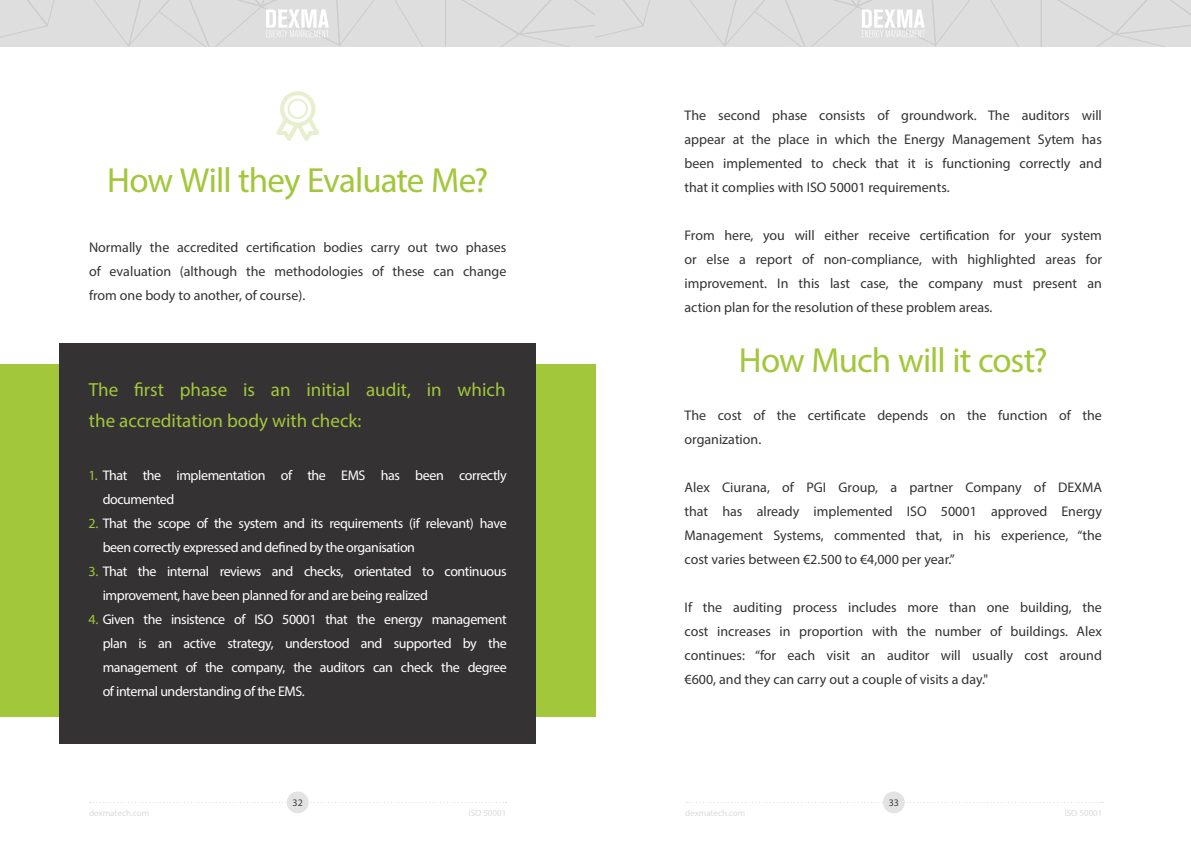
<style>
.page{position:relative;width:1191px;height:842px;background:#fff}
.page>*{position:absolute;margin:0;border:0;box-sizing:border-box;transform-origin:0 0}
.t1{font:35px "Myriad Pro";letter-spacing:-.03em;color:#a2c73a}
.t2{font:19px/31px "Myriad Pro";color:#a2c73a}
.t3{font:14px/24px "Myriad Pro";color:#343233;text-align:justify}
.t4{font:14px/24px "Myriad Pro";letter-spacing:-.03em;color:#fff}
.t5{font:10px "Myriad Pro";color:#3c3c3b}
.t6{font:9px "Myriad Pro";color:#dadada}
.s1{color:#a2c73a}
</style>
<div class="page">
<svg style="left:90px;top:802px;width:416px;height:1px"></svg>
<div style="left:287px;top:791px;width:22px;height:22px;background:#e3e3e3;border-radius:50%"></div>
<svg style="left:686px;top:802px;width:416px;height:1px"></svg>
<div style="left:883px;top:791px;width:21px;height:22px;background:#e3e3e3;border-radius:50%"></div>
<svg style="left:0;top:0;width:1191px;height:46px;background:#dedede"></svg>
<div style="left:0;top:364px;width:595px;height:353px;background:#a2c73a"></div>
<div style="left:60px;top:343px;width:476px;height:400px;background:#343233"></div>
<svg style="left:276px;top:91px;width:43px;height:50px"></svg>
<h1 class="t1" style="left:107px;top:159px;width:382px">How Will they Evaluate Me?</h1>
<p class="t3" style="left:89px;top:235px;width:419px">Normally the accredited certification bodies carry out two phases of evaluation (although the methodologies of these can change from one body to another, of course).</p>
<h2 class="t2" style="left:89px;top:374px;width:418px">The first phase is an initial audit, in which the accreditation body with check:</h2>
<p class="t4" style="left:103px;top:463px;width:405px;text-indent:-14px"><span class="s1">1.</span> That the implementation of the EMS has been correctly documented</p>
<p class="t4" style="left:103px;top:511px;width:405px;text-indent:-14px"><span class="s1">2.</span> That the scope of the system and its requirements (if relevant) have been correctly expressed and defined by the organisation</p>
<p class="t4" style="left:103px;top:559px;width:405px;text-indent:-14px"><span class="s1">3.</span> That the internal reviews and checks, orientated to continuous improvement, have been planned for and are being realized</p>
<p class="t4" style="left:103px;top:607px;width:405px;text-align:justify;text-indent:-14px"><span class="s1">4.</span> Given the insistence of ISO 50001 that the energy management plan is an active strategy, understood and supported by the management of the company, the auditors can check the degree of internal understanding of the EMS.</p>
<p class="t5" style="left:293px;top:796px;width:12px">32</p>
<p class="t6" style="left:89px;top:807px;width:62px">dexmatech.com</p>
<p class="t6" style="left:468px;top:807px;width:39px">ISO 50001</p>
<p class="t3" style="left:684px;top:103px;width:419px">The second phase consists of groundwork. The auditors will appear at the place in which the Energy Management Sytem has been implemented to check that it is functioning correctly and that it complies with ISO 50001 requirements.</p>
<p class="t3" style="left:684px;top:223px;width:419px">From here, you will either receive certification for your system or else a report of non-compliance, with highlighted areas for improvement. In this last case, the company must present an action plan for the resolution of these problem areas.</p>
<h1 class="t1" style="left:739px;top:339px;width:310px">How Much will it cost?</h1>
<p class="t3" style="left:684px;top:403px;width:419px">The cost of the certificate depends on the function of the organization.</p>
<p class="t3" style="left:684px;top:475px;width:419px">Alex Ciurana, of PGI Group, a partner Company of DEXMA that has already implemented ISO 50001 approved Energy Management Systems, commented that, in his experience, “the cost varies between €2.500 to €4,000 per year.”</p>
<p class="t3" style="left:684px;top:595px;width:419px">If the auditing process includes more than one building, the cost increases in proportion with the number of buildings. Alex continues: “for each visit an auditor will usually cost around €600, and they can carry out a couple of visits a day."</p>
<p class="t5" style="left:888px;top:796px;width:12px">33</p>
<p class="t6" style="left:685px;top:807px;width:62px">dexmatech.com</p>
<p class="t6" style="left:1064px;top:807px;width:39px">ISO 50001</p>
</div>
